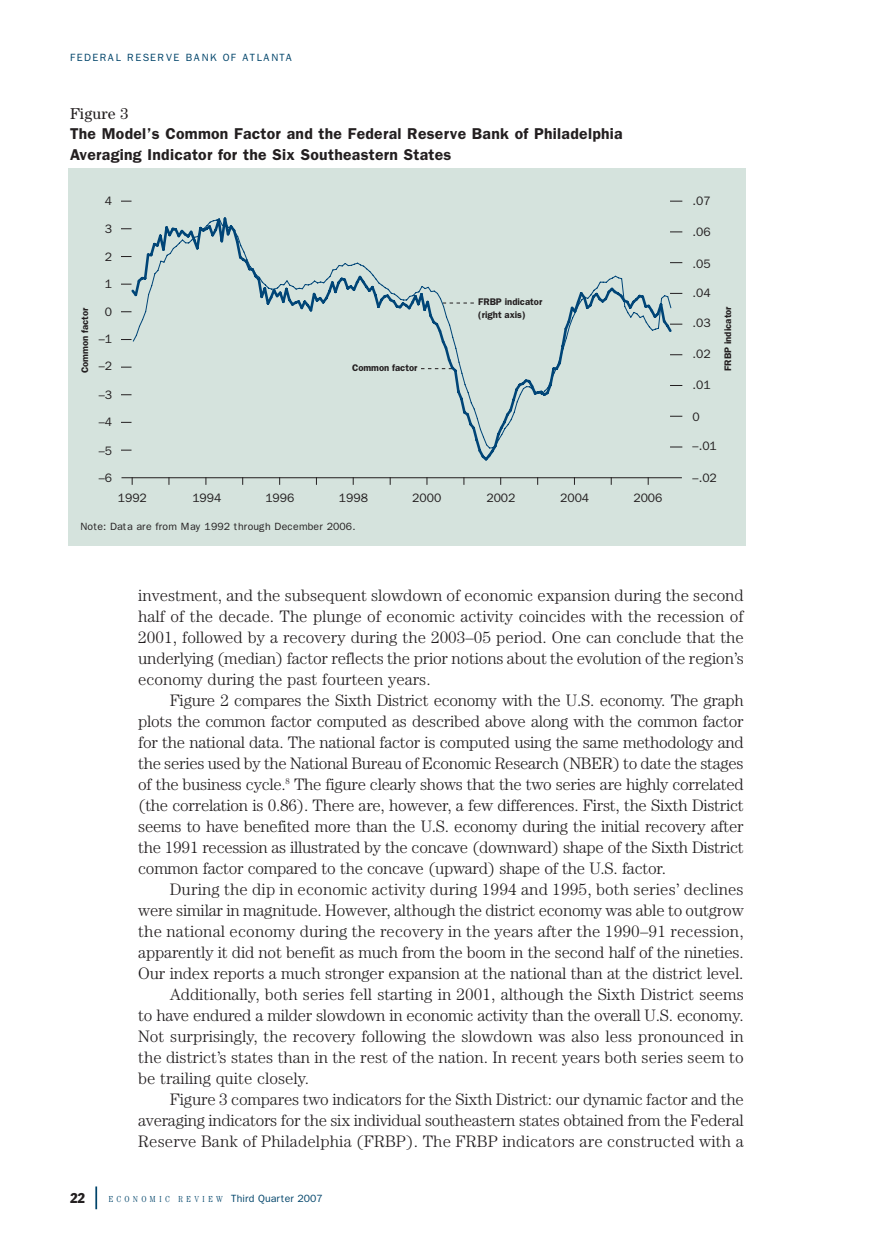
<style>
.page{position:relative;width:882px;height:1260px;background:#fff}
.page>*{position:absolute;margin:0;border:0;box-sizing:border-box;transform-origin:0 0}
.t1{font:300 16.62px/21px "Century";letter-spacing:-.01em;color:#231f20;text-align:justify}
.t2{font:300 16.62px "Century";letter-spacing:.01em;color:#231f20}
.t3{font:600 15.75px/21px "Franklin Gothic";letter-spacing:.02em;color:#231f20}
.t4{font:15.75px "Century";letter-spacing:.015em;color:#231f20}
.t5{font:condensed 14px "Franklin Gothic";color:#231f20}
.t6{font:12.25px "Franklin Gothic";color:#231f20}
.t7{font:10.5px "Franklin Gothic";letter-spacing:.01em;color:#231f20}
.t8{font:10.5px "Franklin Gothic";color:#00446a}
.t9{font:10.5px "Franklin Gothic";letter-spacing:.12em;color:#00446a}
.t10{font:600 9.62px/12.2px "Franklin Gothic";color:#231f20}
.t11{font:600 9.45px "Franklin Gothic";color:#231f20}
.s1{font-family:"Century";font-weight:300;font-stretch:condensed;font-size:8.75px}
</style>
<div class="page">
<hr style="left:95px;top:1186px;width:2px;height:23px;background:#00446a">
<div style="left:68px;top:168px;width:678px;height:378px;background:#d5e3dd"></div>
<hr style="left:122px;top:477px;width:559px;height:1px;background:#231f20">
<svg style="left:132px;top:218px;width:540px;height:231px"></svg>
<p class="t9" style="left:70px;top:54px;width:224px">FEDERAL RESERVE BANK OF ATLANTA</p>
<p class="t4" style="left:70px;top:108px;width:60px">Figure 3</p>
<p class="t3" style="left:70px;top:124px;width:554px">The Model’s Common Factor and the Federal Reserve Bank of Philadelphia<br>Averaging Indicator for the Six Southeastern States</p>
<p class="t6" style="left:105px;top:196px;width:9px">4</p>
<p class="t6" style="left:105px;top:224px;width:9px">3</p>
<p class="t6" style="left:105px;top:252px;width:9px">2</p>
<p class="t11" style="left:82px;top:373px;width:68px;rotate:-90deg">Common factor</p>
<p class="t6" style="left:105px;top:280px;width:9px">1</p>
<p class="t6" style="left:105px;top:308px;width:9px">0</p>
<p class="t6" style="left:99px;top:334px;width:15px">–1</p>
<p class="t6" style="left:99px;top:362px;width:15px">–2</p>
<p class="t6" style="left:99px;top:391px;width:15px">–3</p>
<p class="t6" style="left:99px;top:418px;width:15px">–4</p>
<p class="t6" style="left:99px;top:446px;width:15px">–5</p>
<p class="t6" style="left:99px;top:474px;width:15px">–6</p>
<p class="t6" style="left:118px;top:494px;width:31px">1992</p>
<p class="t10" style="left:352px;top:362px;width:67px">Common factor</p>
<p class="t10" style="left:478px;top:297px;width:66px">FRBP indicator (right axis)</p>
<p class="t6" style="left:192px;top:494px;width:31px">1994</p>
<p class="t6" style="left:265px;top:494px;width:31px">1996</p>
<p class="t6" style="left:339px;top:494px;width:31px">1998</p>
<p class="t6" style="left:412px;top:494px;width:31px">2000</p>
<p class="t6" style="left:486px;top:494px;width:31px">2002</p>
<p class="t6" style="left:560px;top:494px;width:31px">2004</p>
<p class="t6" style="left:633px;top:494px;width:31px">2006</p>
<p class="t7" style="left:80px;top:523px;width:277px">Note: Data are from May 1992 through December 2006.</p>
<p class="t6" style="left:693px;top:196px;width:20px">.07</p>
<p class="t6" style="left:693px;top:228px;width:20px">.06</p>
<p class="t6" style="left:693px;top:259px;width:20px">.05</p>
<p class="t6" style="left:693px;top:289px;width:20px">.04</p>
<p class="t6" style="left:693px;top:318px;width:20px">.03</p>
<p class="t6" style="left:693px;top:349px;width:20px">.02</p>
<p class="t6" style="left:693px;top:380px;width:20px">.01</p>
<p class="t11" style="left:725px;top:371px;width:66px;rotate:-90deg">FRBP indicator</p>
<p class="t6" style="left:693px;top:412px;width:9px">0</p>
<p class="t6" style="left:693px;top:441px;width:26px">–.01</p>
<p class="t6" style="left:693px;top:474px;width:26px">–.02</p>
<p class="t1" style="left:138px;top:586px;width:607px">investment, and the subsequent slowdown of economic expansion during the second half of the decade. The plunge of economic activity coincides with the recession of 2001, followed by a recovery during the 2003–05 period. One can conclude that the underlying (median) factor reflects the prior notions about the evolution of the region’s economy during the past fourteen years.</p>
<p class="t1" style="left:138px;top:691px;width:607px;text-indent:31px">Figure 2 compares the Sixth District economy with the U.S. economy. The graph plots the common factor computed as described above along with the common factor for the national data. The national factor is computed using the same methodology and the series used by the National Bureau of Economic Research (NBER) to date the stages of the business cycle.<sup>8</sup> The figure clearly shows that the two series are highly correlated (the correlation is 0.86). There are, however, a few differences. First, the Sixth District seems to have benefited more than the U.S. economy during the initial recovery after the 1991 recession as illustrated by the concave (downward) shape of the Sixth District common factor compared to the concave (upward) shape of the U.S. factor.</p>
<p class="t2" style="left:170px;top:884px;width:575px">During the dip in economic activity during 1994 and 1995, both series’ declines</p>
<p class="t1" style="left:138px;top:901px;width:607px">were similar in magnitude. However, although the district economy was able to outgrow</p>
<p class="t2" style="left:138px;top:926px;width:607px">the national economy during the recovery in the years after the 1990–91 recession,</p>
<p class="t1" style="left:138px;top:943px;width:607px">apparently it did not benefit as much from the boom in the second half of the nineties.</p>
<p class="t1" style="left:138px;top:964px;width:607px">Our index reports a much stronger expansion at the national than at the district level.</p>
<p class="t1" style="left:170px;top:985px;width:576px">Additionally, both series fell starting in 2001, although the Sixth District seems</p>
<p class="t1" style="left:138px;top:1006px;width:607px">to have endured a milder slowdown in economic activity than the overall U.S. economy.</p>
<p class="t1" style="left:138px;top:1027px;width:607px">Not surprisingly, the recovery following the slowdown was also less pronounced in</p>
<p class="t1" style="left:138px;top:1048px;width:607px">the district’s states than in the rest of the nation. In recent years both series seem to</p>
<p class="t1" style="left:138px;top:1069px;width:172px">be trailing quite closely.</p>
<p class="t1" style="left:170px;top:1090px;width:576px">Figure 3 compares two indicators for the Sixth District: our dynamic factor and the</p>
<p class="t1" style="left:138px;top:1111px;width:607px">averaging indicators for the six individual southeastern states obtained from the Federal</p>
<p class="t2" style="left:138px;top:1136px;width:607px">Reserve Bank of Philadelphia (FRBP). The FRBP indicators are constructed with a</p>
<p class="t5" style="left:70px;top:1193px;width:17px">22</p>
<p class="t8" style="left:108px;top:1195px;width:216px"><span class="s1">E C O N O M I C R E V I E W</span> Third Quarter 2007</p>
</div>
